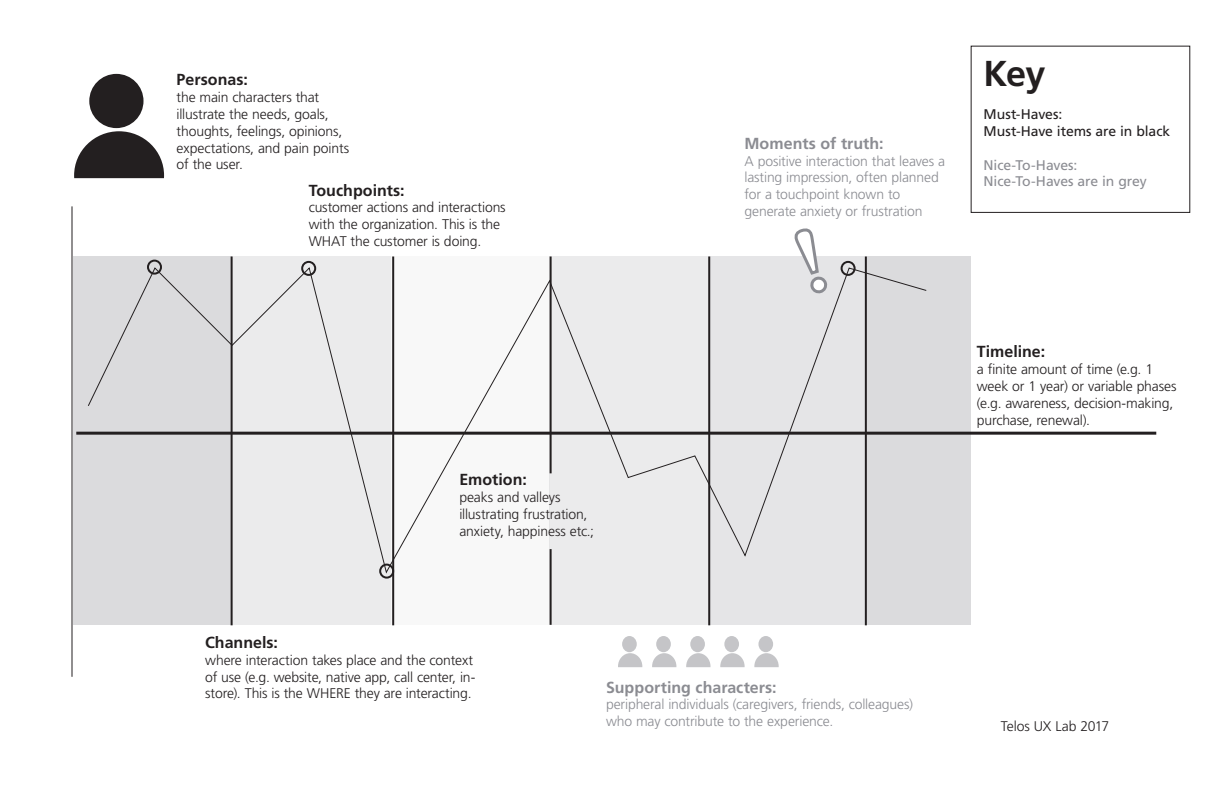
<style>
.page{position:relative;width:1224px;height:792px;background:#fff}
.page>*{position:absolute;margin:0;border:0;box-sizing:border-box;transform-origin:0 0}
.large{font:700 36px "Frutiger LT Std";color:#231f20}
.Categories{font:700 16px "Frutiger LT Std";color:#231f20}
.Categories-2{font:700 16px "Frutiger LT Std";letter-spacing:.005em;color:#8b8c92}
.t1{font:300 14px/16.8px "Frutiger LT Std";letter-spacing:-.01em;color:#231f20}
.t2{font:300 14px/16.8px "Frutiger LT Std";letter-spacing:-.01em;color:#8b8c92}
.key{font:14px "Frutiger LT Std";letter-spacing:-.01em;color:#8b8c92}
.key-2{font:14px "Frutiger LT Std";letter-spacing:-.005em;color:#231f20}
</style>
<div class="page">
<div style="left:73px;top:256px;width:159px;height:369px;background:#dbdbdd"></div>
<div style="left:232px;top:256px;width:159px;height:369px;background:#ebebec"></div>
<div style="left:391px;top:256px;width:159px;height:369px;background:#f8f8f8"></div>
<div style="left:550px;top:256px;width:158px;height:369px;background:#ebebec"></div>
<div style="left:708px;top:256px;width:159px;height:369px;background:#e5e5e7"></div>
<div style="left:867px;top:256px;width:104px;height:369px;background:#dbdbdd"></div>
<hr style="left:231px;top:256px;width:2px;height:369px;background:#231f20">
<hr style="left:392px;top:256px;width:2px;height:369px;background:#231f20">
<hr style="left:550px;top:256px;width:2px;height:217px;background:#231f20">
<hr style="left:550px;top:549px;width:2px;height:76px;background:#231f20">
<hr style="left:708px;top:256px;width:2px;height:369px;background:#231f20">
<hr style="left:865px;top:256px;width:2px;height:369px;background:#231f20">
<div style="left:89px;top:74px;width:55px;height:54px;background:#231f20;border-radius:50%"></div>
<svg style="left:74px;top:131px;width:90px;height:47px"></svg>
<div style="left:622px;top:636px;width:15px;height:16px;background:#c5c5c8;border-radius:50%"></div>
<svg style="left:618px;top:653px;width:24px;height:14px"></svg>
<div style="left:656px;top:636px;width:15px;height:16px;background:#c5c5c8;border-radius:50%"></div>
<svg style="left:652px;top:653px;width:24px;height:14px"></svg>
<div style="left:690px;top:636px;width:15px;height:16px;background:#c5c5c8;border-radius:50%"></div>
<svg style="left:686px;top:653px;width:25px;height:14px"></svg>
<div style="left:724px;top:636px;width:15px;height:16px;background:#c5c5c8;border-radius:50%"></div>
<svg style="left:720px;top:653px;width:25px;height:14px"></svg>
<div style="left:758px;top:636px;width:15px;height:16px;background:#c5c5c8;border-radius:50%"></div>
<svg style="left:754px;top:653px;width:25px;height:14px"></svg>
<hr style="left:76px;top:432px;width:1080px;height:3px;background:#231f20">
<hr style="left:72px;top:206px;width:1px;height:471px;background:#231f20">
<svg style="left:794px;top:228px;width:24px;height:38px"></svg>
<svg style="left:87px;top:266px;width:840px;height:309px"></svg>
<div style="left:147px;top:260px;width:15px;height:15px;border:2px solid #231f20;border-radius:50%"></div>
<div style="left:301px;top:261px;width:15px;height:15px;border:2px solid #231f20;border-radius:50%"></div>
<div style="left:379px;top:564px;width:15px;height:15px;border:2px solid #231f20;border-radius:50%"></div>
<div style="left:841px;top:261px;width:15px;height:15px;border:2px solid #231f20;border-radius:50%"></div>
<p class="Categories" style="left:177px;top:70px;width:73px">Personas:</p>
<p class="t1" style="left:177px;top:89px;width:174px">the main characters that illustrate the needs, goals, thoughts, feelings, opinions, expectations, and pain points of the user.</p>
<p class="Categories" style="left:309px;top:181px;width:97px">Touchpoints:</p>
<p class="t1" style="left:309px;top:199px;width:198px">customer actions and interactions with the organization. This is the<br>WHAT the customer is doing.</p>
<p class="Categories" style="left:459px;top:470px;width:69px">Emotion:</p>
<p class="t1" style="left:459px;top:489px;width:136px">peaks and valleys illustrating frustration, anxiety, happiness etc.;</p>
<p class="Categories-2" style="left:744px;top:134px;width:141px">Moments of truth:</p>
<p class="t2" style="left:744px;top:153px;width:202px">A positive interaction that leaves a lasting impression, often planned for a touchpoint known to generate anxiety or frustration</p>
<p class="large" style="left:984px;top:52px;width:63px">Key</p>
<p class="key-2" style="left:984px;top:106px;width:80px">Must-Haves:</p>
<p class="key-2" style="left:984px;top:123px;width:188px">Must-Have items are in black</p>
<p class="key" style="left:984px;top:157px;width:95px">Nice-To-Haves:</p>
<p class="key" style="left:984px;top:173px;width:165px">Nice-To-Haves are in grey</p>
<p class="Categories" style="left:977px;top:342px;width:70px">Timeline:</p>
<p class="t1" style="left:977px;top:361px;width:201px">a finite amount of time (e.g. 1 week or 1 year) or variable phases (e.g. awareness, decision-making, purchase, renewal).</p>
<p class="Categories" style="left:205px;top:633px;width:74px">Channels:</p>
<p class="t1" style="left:205px;top:652px;width:272px">where interaction takes place and the context of use (e.g. website, native app, call center, in&shy;store). This is the WHERE they are interacting.</p>
<p class="Categories-2" style="left:606px;top:678px;width:172px">Supporting characters:</p>
<p class="t2" style="left:606px;top:696px;width:309px">peripheral individuals (caregivers, friends, colleagues) who may contribute to the experience.</p>
<p class="t1" style="left:1001px;top:717px;width:110px">Telos UX Lab 2017</p>
</div>
